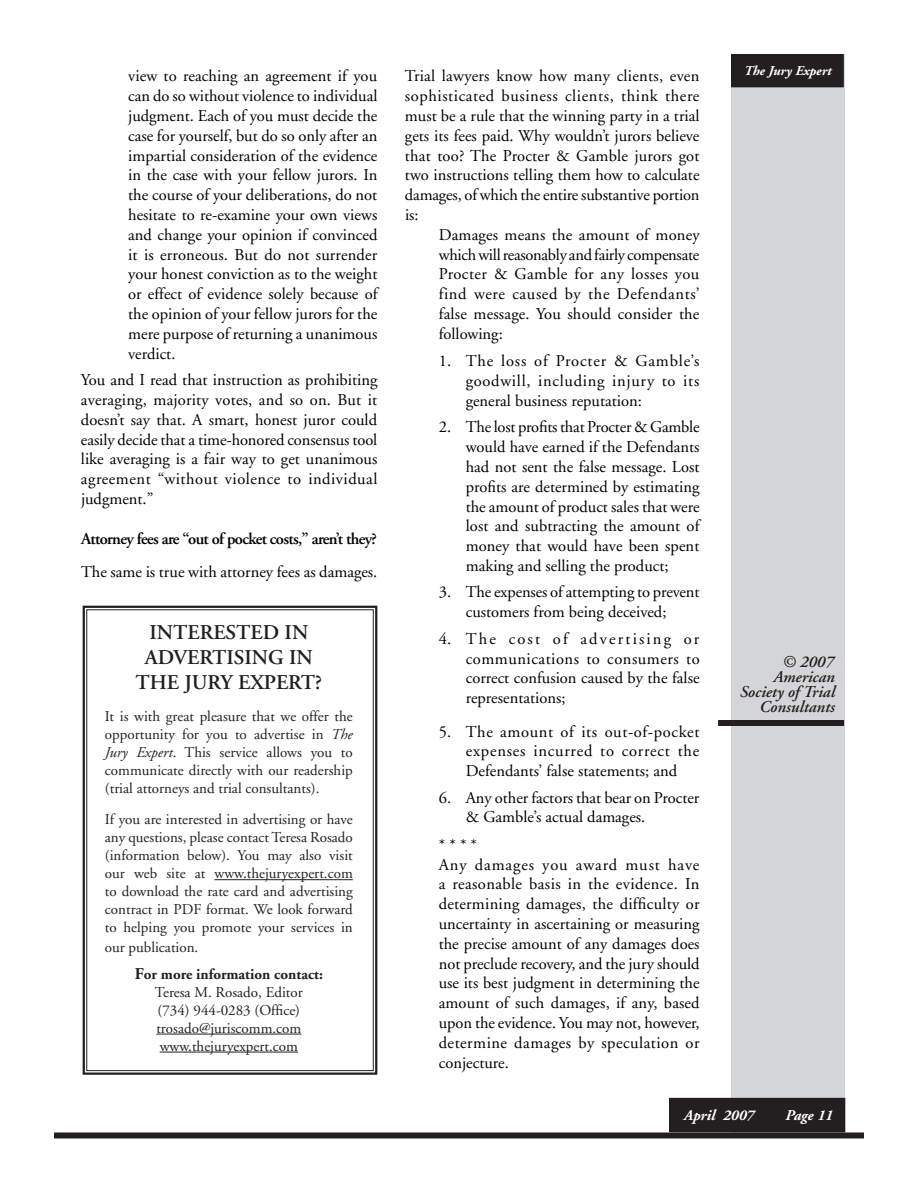
<style>
.page{position:relative;width:918px;height:1188px;background:#fff}
.page>*{position:absolute;margin:0;border:0;box-sizing:border-box;transform-origin:0 0}
.t1{font:600 21px/25.2px "Adobe Garamond";color:#231f20;text-align:center}
.t2{font:16.5px/19.8px "Adobe Garamond";color:#000;text-align:justify}
.t3{font:600 16.5px "Adobe Garamond";letter-spacing:-.04em;color:#000}
.t4{font:italic 600 16.5px/15px "Adobe Garamond";color:#231f20;text-align:right}
.t5{font:15px/18px "Adobe Garamond";color:#231f20;text-align:justify}
.t6{font:700 15px/26.5px "Adobe Garamond";color:#231f20}
.t7{font:italic 700 15px "Adobe Garamond";color:#fff}
.t8{font:italic 700 13.5px "Adobe Garamond";color:#fff}
.s1{font-style:italic}
.s2{font-weight:400}
.s3{font-size:16.5px}
</style>
<div class="page">
<div style="left:731px;top:54px;width:114px;height:1080px;background:#d4d5d7"></div>
<div style="left:718px;top:720px;width:126px;height:6px;background:#231f20"></div>
<div style="left:732px;top:55px;width:111px;height:32px;background:#231f20"></div>
<div style="left:731px;top:54px;width:113px;height:33px;border:2px solid #231f20"></div>
<div style="left:54px;top:1132px;width:810px;height:6px;background:#231f20"></div>
<div style="left:670px;top:1099px;width:175px;height:33px;background:#231f20"></div>
<div style="left:669px;top:1098px;width:176px;height:34px;border:2px solid #231f20"></div>
<svg style="left:82px;top:605px;width:296px;height:470px"></svg>
<div style="left:86px;top:609px;width:288px;height:462px;border:1px solid #231f20"></div>
<hr style="left:215px;top:879px;width:138px;height:1px;background:#231f20">
<hr style="left:156px;top:1034px;width:145px;height:1px;background:#231f20">
<hr style="left:160px;top:1052px;width:138px;height:1px;background:#231f20">
<p class="t2" style="left:128px;top:67px;width:251px">view to reaching an agreement if you can do so without violence to individual judgment. Each of you must decide the case for yourself, but do so only after an impartial consideration of the evidence in the case with your fellow jurors. In the course of your deliberations, do not hesitate to re-examine your own views and change your opinion if convinced it is erroneous. But do not surrender your honest conviction as to the weight or effect of evidence solely because of the opinion of your fellow jurors for the mere purpose of returning a unanimous verdict.</p>
<p class="t2" style="left:81px;top:371px;width:298px">You and I read that instruction as prohibiting averaging, majority votes, and so on. But it doesn’t say that. A smart, honest juror could easily decide that a time-honored consensus tool like averaging is a fair way to get unanimous agreement “without violence to individual judgment.”</p>
<p class="t3" style="left:81px;top:529px;width:298px">Attorney fees are “out of pocket costs,” aren’t they?</p>
<p class="t2" style="left:81px;top:562px;width:298px">The same is true with attorney fees as damages.</p>
<p class="t1" style="left:136px;top:620px;width:188px">INTERESTED IN<br>ADVERTISING IN<br>THE JURY EXPERT?</p>
<p class="t5" style="left:105px;top:707px;width:249px">It is with great pleasure that we offer the opportunity for you to advertise in <span class="s1">The Jury Expert</span>. This service allows you to communicate directly with our readership (trial attorneys and trial consultants).</p>
<p class="t5" style="left:105px;top:811px;width:249px">If you are interested in advertising or have any questions, please contact Teresa Rosado (information below). You may also visit our web site at www.thejuryexpert.com to download the rate card and advertising contract in PDF format. We look forward to helping you promote your services in</p>
<p class="t6" style="left:135px;top:934px;width:190px;text-indent:-30px"><span class="s2">our publication.<br></span><span class="s3">F</span>or more information contact:</p>
<p class="t5" style="left:155px;top:983px;width:149px;text-align:left">Teresa M. Rosado, Editor (734) 944-0283 (Office) trosado@juriscomm.com www.thejuryexpert.com</p>
<p class="t2" style="left:405px;top:67px;width:296px">Trial lawyers know how many clients, even sophisticated business clients, think there must be a rule that the winning party in a trial gets its fees paid. Why wouldn’t jurors believe that too? The Procter &amp; Gamble jurors got two instructions telling them how to calculate damages, of which the entire substantive portion is:</p>
<p class="t2" style="left:439px;top:225px;width:262px">Damages means the amount of money which will reasonably and fairly compensate Procter &amp; Gamble for any losses you find were caused by the Defendants’ false message. You should consider the following:</p>
<p class="t2" style="left:466px;top:351px;width:235px;text-indent:-27px">1. The loss of Procter &amp; Gamble’s goodwill, including injury to its general business reputation:</p>
<p class="t2" style="left:466px;top:418px;width:235px;text-indent:-27px">2. The lost profits that Procter &amp; Gamble would have earned if the Defendants had not sent the false message. Lost profits are determined by estimating the amount of product sales that were lost and subtracting the amount of money that would have been spent making and selling the product;</p>
<p class="t2" style="left:439px;top:583px;width:262px;text-align:center">3. The expenses of attempting to prevent customers from being deceived;</p>
<p class="t2" style="left:466px;top:629px;width:235px;text-indent:-27px">4. The cost of advertising or communications to consumers to correct confusion caused by the false representations;</p>
<p class="t2" style="left:466px;top:722px;width:235px;text-indent:-27px">5. The amount of its out-of-pocket expenses incurred to correct the Defendants’ false statements; and</p>
<p class="t2" style="left:466px;top:788px;width:235px;text-indent:-27px">6. Any other factors that bear on Procter &amp; Gamble’s actual damages.</p>
<p class="t2" style="left:439px;top:835px;width:262px;text-align:left">* * * *<br>Any damages you award must have a reasonable basis in the evidence. In determining damages, the difficulty or uncertainty in ascertaining or measuring the precise amount of any damages does not preclude recovery, and the jury should use its best judgment in determining the amount of such damages, if any, based upon the evidence. You may not, however, determine damages by speculation or conjecture.</p>
<p class="t8" style="left:744px;top:64px;width:89px">The Jury Expert</p>
<p class="t4" style="left:740px;top:655px;width:97px">© 2007<br>American<br>Society of Trial<br>Consultants</p>
<p class="t7" style="left:684px;top:1108px;width:72px">April 2007</p>
<p class="t7" style="left:786px;top:1108px;width:49px">Page 11</p>
</div>
